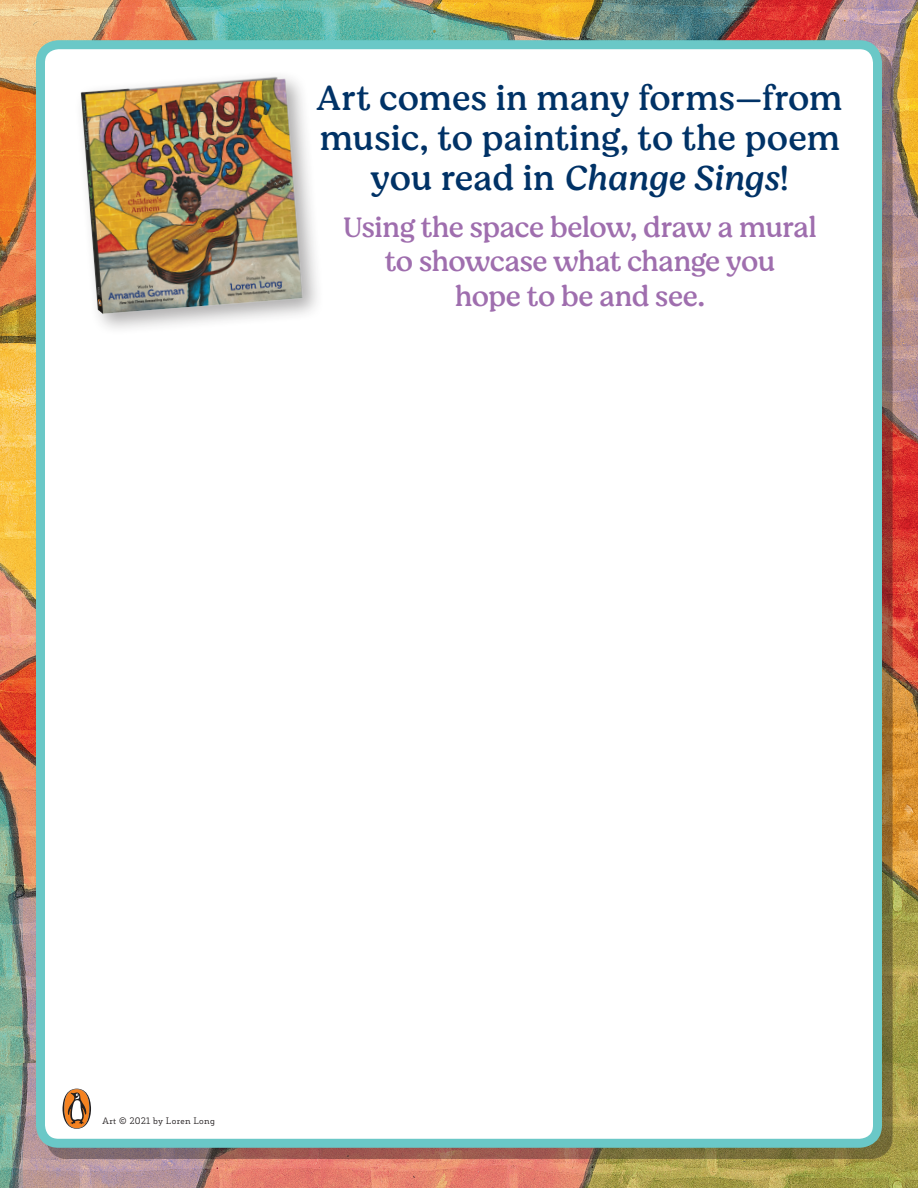
<style>
.page{position:relative;width:918px;height:1188px;background:#fff}
.page>*{position:absolute;margin:0;border:0;box-sizing:border-box;transform-origin:0 0}
.t1{font:35.25px/40px "Moranga";letter-spacing:.005em;color:#003266;text-align:center}
.t2{font:28.65px/34.3px "Moranga";letter-spacing:-.015em;color:#9f6eae;text-align:center}
.t3{font:9px "Decour Soft";letter-spacing:.04em;color:#231f20}
.s1{font-style:italic}
</style>
<div class="page">
<img style="left:0;top:0;width:918px;height:1188px">
<div style="left:46px;top:51px;width:847px;height:1107px;background:#231f20;opacity:.37"></div>
<div style="left:40px;top:45px;width:838px;height:1098px;background:#fff;border-radius:18px"></div>
<div style="left:36px;top:40px;width:846px;height:1108px;border:9px solid #6ac8c7;border-radius:18px"></div>
<svg style="left:63px;top:1089px;width:28px;height:40px"></svg>
<div style="left:74px;top:69px;width:250px;height:266px;background:#231f20;opacity:.37"></div>
<img style="left:77px;top:73px;width:232px;height:244px">
<p class="t1" style="left:317px;top:77px;width:527px">Art comes in many forms—from music, to painting, to the poem you read in <span class="s1">Change Sings</span>!</p>
<p class="t2" style="left:343px;top:210px;width:475px">Using the space below, draw a mural to showcase what change you<br>hope to be and see.</p>
<p class="t3" style="left:103px;top:1115px;width:114px">Art © 2021 by Loren Long</p>
</div>
